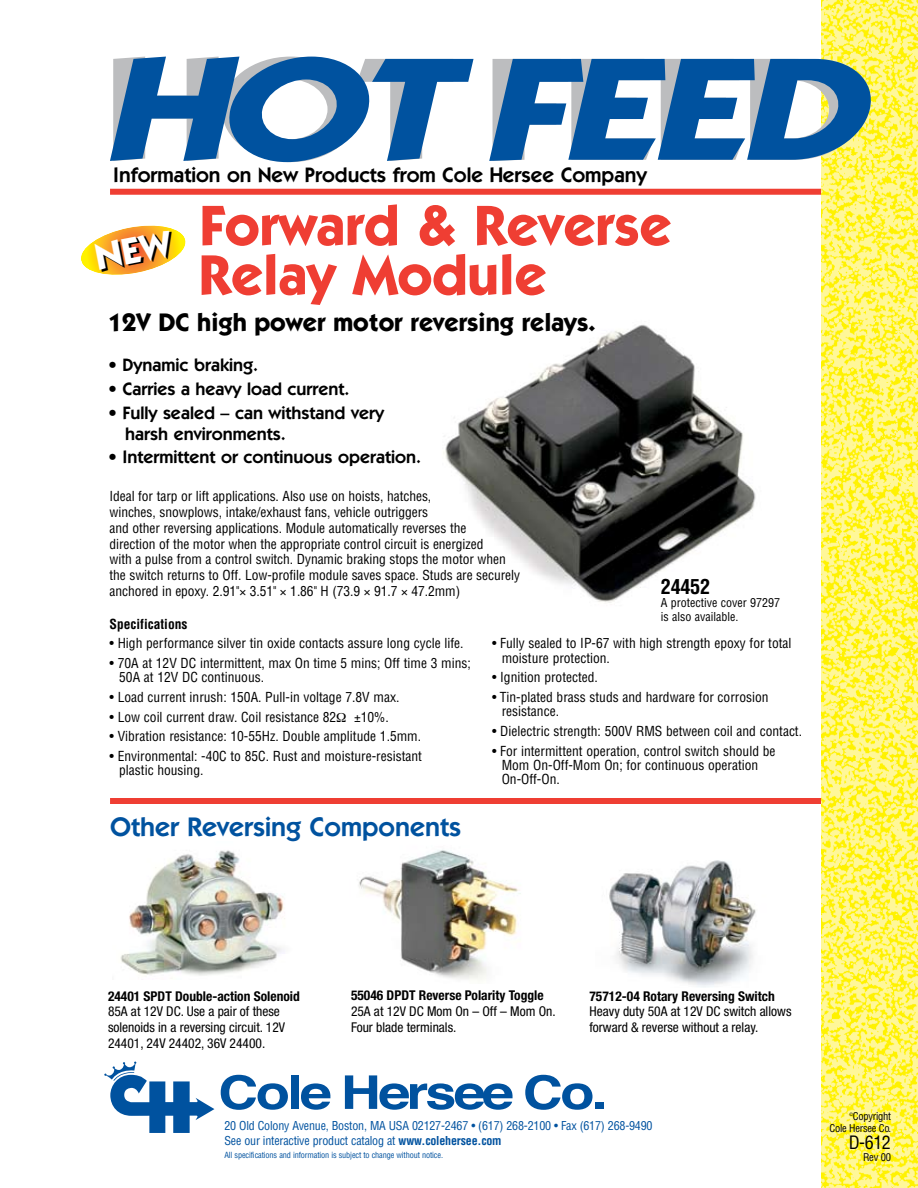
<style>
.page{position:relative;width:918px;height:1188px;background:#fff}
.page>*{position:absolute;margin:0;border:0;box-sizing:border-box;transform-origin:0 0}
.t1{font:italic 700 147px "Itc Kabel";color:#00529f;scale:1.28 1}
.t2{font:700 57px/49.5px "Itc Kabel";color:#ef3e33}
.t3{font:600 27px "Itc Kabel";color:#00529f}
.t4{font:700 25.5px "Itc Kabel";color:#000}
.t5{font:600 21px "Itc Kabel";color:#000}
.t6{font:700 condensed 20.25px "Helvetica";letter-spacing:-.015em;color:#000}
.t7{font:600 18px/21px "Itc Kabel";color:#000}
.t8{font:condensed 18px "Helvetica";color:#000}
.t9{font:condensed 13.5px/15.8px "Helvetica";color:#000}
.t10{font:condensed 13.5px/15.8px "Helvetica Neue";color:#000}
.t11{font:700 condensed 13.5px "Helvetica Neue";color:#000}
.t12{font:700 condensed 13.5px "Helvetica";color:#000}
.t13{font:condensed 12px/14.4px "Helvetica";letter-spacing:-.015em;color:#00529f}
.t14{font:condensed 12px/13.5px "Helvetica";color:#000}
.t15{font:condensed 10.5px/12px "Helvetica";letter-spacing:-.025em;color:#000;text-align:right}
.t16{font:condensed 8.25px "Helvetica";letter-spacing:-.015em;color:#00529f}
.t17{font:condensed 4.5px "Helvetica";color:#000}
.s1{font-weight:700}
</style>
<div class="page">
<img style="left:443px;top:324px;width:313px;height:279px">
<img style="left:821px;top:0;width:97px;height:1188px">
<div style="left:110px;top:189px;width:711px;height:6px;background:#ef3e33"></div>
<svg style="left:104px;top:1062px;width:111px;height:71px"></svg>
<svg style="left:221px;top:1075px;width:67px;height:35px"></svg>
<div style="left:291px;top:1075px;width:7px;height:34px;background:#00529f"></div>
<svg style="left:301px;top:1083px;width:29px;height:27px"></svg>
<svg style="left:345px;top:1075px;width:168px;height:35px"></svg>
<svg style="left:525px;top:1075px;width:68px;height:35px"></svg>
<div style="left:595px;top:1102px;width:8px;height:7px;background:#00529f"></div>
<div style="left:110px;top:798px;width:711px;height:6px;background:#ef3e33"></div>
<img style="left:120px;top:850px;width:165px;height:126px">
<img style="left:359px;top:850px;width:162px;height:130px">
<img style="left:609px;top:860px;width:147px;height:127px">
<svg style="left:81px;top:225px;width:105px;height:50px"></svg>
<h1 class="t1" style="left:100px;top:20px;width:131px">H</h1>
<h3 class="t5" style="left:113px;top:162px;width:535px">Information on New Products from Cole Hersee Company</h3>
<h1 class="t1" style="left:214px;top:20px;width:539px">OT FEED</h1>
<h2 class="t2" style="left:200px;top:200px;width:470px">Forward &amp; Reverse<br>Relay Module</h2>
<h3 class="t4" style="left:108px;top:307px;width:489px">12V DC high power motor reversing relays.</h3>
<h3 class="t7" style="left:108px;top:354px;width:152px">• Dynamic braking.</h3>
<h3 class="t7" style="left:108px;top:378px;width:243px">• Carries a heavy load current.</h3>
<h3 class="t7" style="left:125px;top:402px;width:260px;text-indent:-17px">• Fully sealed – can withstand very harsh environments.</h3>
<h3 class="t7" style="left:108px;top:447px;width:315px">• Intermittent or continuous operation.</h3>
<p class="t9" style="left:110px;top:488px;width:412px">Ideal for tarp or lift applications. Also use on hoists, hatches,<br>winches, snowplows, intake/exhaust fans, vehicle outriggers<br>and other reversing applications. Module automatically reverses the<br>direction of the motor when the appropriate control circuit is energized<br>with a pulse from a control switch. Dynamic braking stops the motor when the switch returns to Off. Low-profile module saves space. Studs are securely anchored in epoxy. 2.91"× 3.51" × 1.86" H (73.9 × 91.7 × 47.2mm)</p>
<p class="t12" style="left:110px;top:615px;width:80px">Specifications</p>
<p class="t9" style="left:110px;top:636px;width:356px">• High performance silver tin oxide contacts assure long cycle life.</p>
<p class="t9" style="left:119px;top:656px;width:353px;line-height:14.2px;text-indent:-10px">• 70A at 12V DC intermittent, max On time 5 mins; Off time 3 mins;<br>50A at 12V DC continuous.</p>
<p class="t9" style="left:110px;top:689px;width:291px">• Load current inrush: 150A. Pull-in voltage 7.8V max.</p>
<p class="t9" style="left:110px;top:709px;width:228px">• Low coil current draw. Coil resistance 82</p>
<p class="t9" style="left:354px;top:709px;width:36px">±10%.</p>
<p class="t9" style="left:110px;top:728px;width:313px">• Vibration resistance: 10-55Hz. Double amplitude 1.5mm.</p>
<p class="t9" style="left:119px;top:749px;width:304px;line-height:14.2px;text-indent:-10px">• Environmental: -40C to 85C. Rust and moisture-resistant plastic housing.</p>
<h3 class="t6" style="left:661px;top:574px;width:51px">24452</h3>
<p class="t14" style="left:661px;top:596px;width:121px">A protective cover 97297 is also available.</p>
<p class="t9" style="left:502px;top:636px;width:291px;line-height:14.2px;text-indent:-10px">• Fully sealed to IP-67 with high strength epoxy for total moisture protection.</p>
<p class="t9" style="left:492px;top:669px;width:108px">• Ignition protected.</p>
<p class="t9" style="left:502px;top:690px;width:268px;line-height:14.2px;text-indent:-10px">• Tin-plated brass studs and hardware for corrosion resistance.</p>
<p class="t9" style="left:492px;top:723px;width:312px">• Dielectric strength: 500V RMS between coil and contact.</p>
<p class="t9" style="left:502px;top:743px;width:275px;line-height:14.2px;text-indent:-10px">• For intermittent operation, control switch should be<br>Mom On-Off-Mom On; for continuous operation<br>On-Off-On.</p>
<h3 class="t3" style="left:110px;top:811px;width:353px">Other Reversing Components</h3>
<p class="t11" style="left:108px;top:988px;width:193px">24401 SPDT Double-action Solenoid</p>
<p class="t10" style="left:108px;top:1004px;width:179px">85A at 12V DC. Use a pair of these solenoids in a reversing circuit. 12V<br>24401, 24V 24402, 36V 24400.</p>
<p class="t11" style="left:351px;top:988px;width:194px">55046 DPDT Reverse Polarity Toggle</p>
<p class="t10" style="left:351px;top:1003px;width:206px">25A at 12V DC Mom On – Off – Mom On.<br>Four blade terminals.</p>
<p class="t11" style="left:590px;top:988px;width:187px">75712-04 Rotary Reversing Switch</p>
<p class="t10" style="left:590px;top:1004px;width:204px">Heavy duty 50A at 12V DC switch allows forward &amp; reverse without a relay.</p>
<p class="t13" style="left:224px;top:1119px;width:430px">20 Old Colony Avenue, Boston, MA USA 02127-2467 • (617) 268-2100 • Fax (617) 268-9490<br>See our interactive product catalog at <span class="s1">www.colehersee.com</span></p>
<p class="t16" style="left:224px;top:1149px;width:220px">All specifications and information is subject to change without notice.</p>
<p class="t15" style="left:830px;top:1111px;width:63px">Copyright<br>Cole Hersee Co.</p>
<h3 class="t8" style="left:849px;top:1131px;width:44px">D-612</h3>
<p class="t15" style="left:863px;top:1151px;width:29px">Rev 00</p>
<p class="t17" style="left:849px;top:1112px;width:5px">©</p>
</div>
